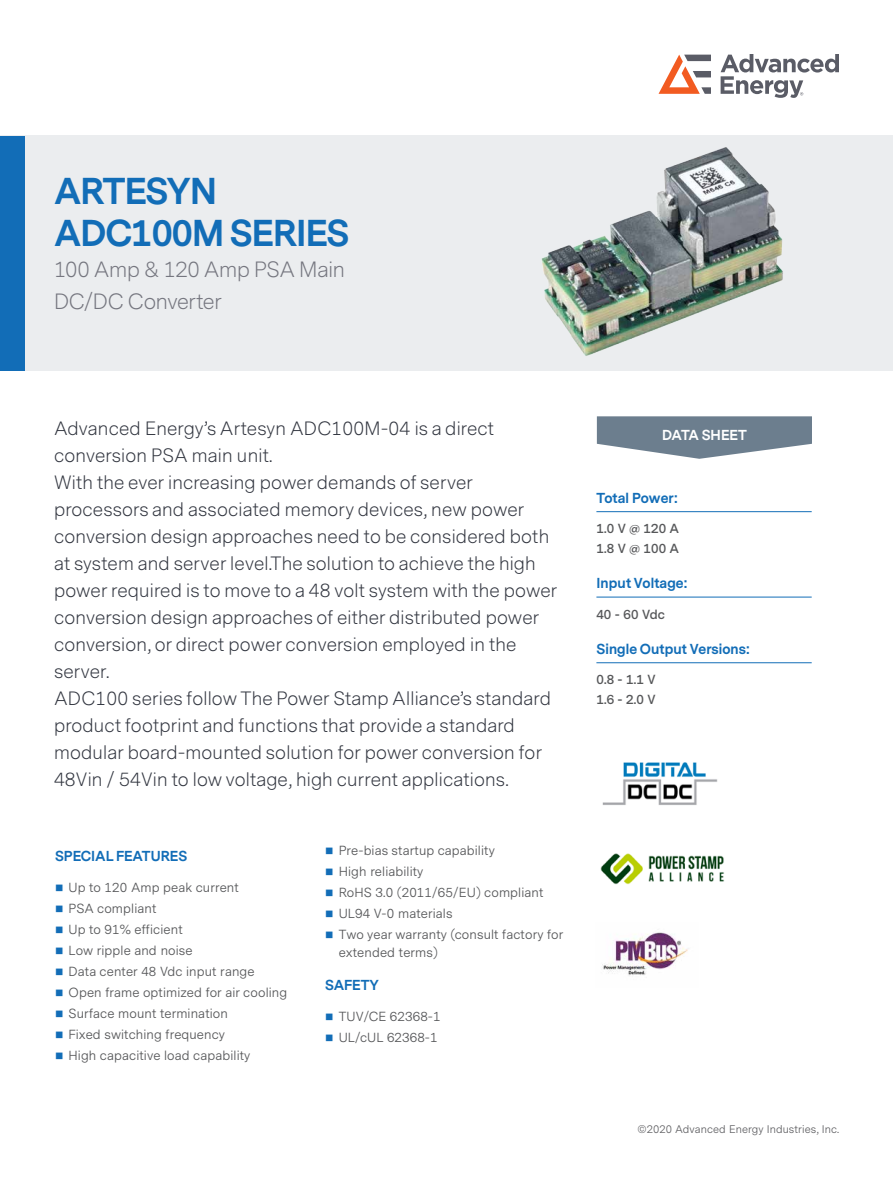
<style>
.page{position:relative;width:893px;height:1188px;background:#fff}
.page>*{position:absolute;margin:0;border:0;box-sizing:border-box;transform-origin:0 0}
.t1{font:700 34.95px/41.8px "Messina Sans";letter-spacing:-.025em;color:#126db7}
.t2{font:300 20.55px/31.5px "Messina Sans";letter-spacing:-.015em;color:#75767f}
.t3{font:300 18px/27px "Messina Sans";letter-spacing:.01em;color:#323640}
.t4{font:700 13.5px "Messina Sans";color:#126db7}
.t5{font:700 13.5px "Messina Sans";color:#fff}
.t6{font:13.2px/18px "Messina Sans";letter-spacing:.01em;color:#57585a}
.t7{font:600 13.2px/19.8px "Messina Sans";letter-spacing:.01em;color:#57585a}
.t8{font:11.1px "Messina Sans";letter-spacing:.01em;color:#636366}
.s1{color:#126db7}
</style>
<div class="page">
<div style="left:0;top:136px;width:893px;height:235px;background:#ebedef"></div>
<div style="left:0;top:136px;width:24px;height:235px;background:#126db7"></div>
<svg style="left:597px;top:416px;width:215px;height:43px"></svg>
<hr style="left:596px;top:511px;width:216px;height:1px;background:#126db7">
<hr style="left:596px;top:597px;width:216px;height:1px;background:#126db7">
<hr style="left:596px;top:663px;width:216px;height:1px;background:#126db7">
<img style="left:602px;top:762px;width:116px;height:43px">
<img style="left:600px;top:853px;width:124px;height:32px">
<img style="left:602px;top:932px;width:86px;height:44px">
<img style="left:459px;top:135px;width:425px;height:221px">
<svg style="left:658px;top:55px;width:53px;height:39px"></svg>
<svg style="left:721px;top:54px;width:118px;height:44px"></svg>
<h1 class="t1" style="left:54px;top:171px;width:297px">ARTESYN<br>ADC100M SERIES</h1>
<p class="t2" style="left:54px;top:254px;width:292px">100 Amp &amp; 120 Amp PSA Main<br>DC/DC Converter</p>
<p class="t3" style="left:54px;top:415px;width:442px">Advanced Energy’s Artesyn ADC100M-04 is a direct</p>
<p class="t5" style="left:662px;top:425px;width:86px">DATA SHEET</p>
<p class="t3" style="left:54px;top:442px;width:505px">conversion PSA main unit.<br>With the ever increasing power demands of server processors and associated memory devices, new power conversion design approaches need to be considered both at system and server level.The solution to achieve the high power required is to move to a 48 volt system with the power conversion design approaches of either distributed power conversion, or direct power conversion employed in the server.<br>ADC100 series follow The Power Stamp Alliance’s standard product footprint and functions that provide a standard modular board-mounted solution for power conversion for 48Vin / 54Vin to low voltage, high current applications.</p>
<p class="t4" style="left:596px;top:488px;width:83px">Total Power:</p>
<p class="t7" style="left:596px;top:520px;width:84px">1.0 V @ 120 A<br>1.8 V @ 100 A</p>
<p class="t4" style="left:596px;top:574px;width:92px">Input Voltage:</p>
<p class="t7" style="left:596px;top:605px;width:70px">40 - 60 Vdc</p>
<p class="t4" style="left:596px;top:639px;width:155px">Single Output Versions:</p>
<p class="t7" style="left:596px;top:671px;width:61px">0.8 - 1.1 V<br>1.6 - 2.0 V</p>
<p class="t4" style="left:55px;top:846px;width:134px">SPECIAL FEATURES</p>
<p class="t6" style="left:55px;top:879px;width:185px"><span class="s1">■</span> Up to 120 Amp peak current</p>
<p class="t6" style="left:55px;top:900px;width:103px"><span class="s1">■</span> PSA compliant</p>
<p class="t6" style="left:55px;top:921px;width:129px"><span class="s1">■</span> Up to 91% efficient</p>
<p class="t6" style="left:55px;top:942px;width:139px"><span class="s1">■</span> Low ripple and noise</p>
<p class="t6" style="left:55px;top:963px;width:201px"><span class="s1">■</span> Data center 48 Vdc input range</p>
<p class="t6" style="left:55px;top:984px;width:234px"><span class="s1">■</span> Open frame optimized for air cooling</p>
<p class="t6" style="left:55px;top:1005px;width:174px"><span class="s1">■</span> Surface mount termination</p>
<p class="t6" style="left:55px;top:1026px;width:172px"><span class="s1">■</span> Fixed switching frequency</p>
<p class="t6" style="left:55px;top:1047px;width:197px"><span class="s1">■</span> High capacitive load capability</p>
<p class="t6" style="left:325px;top:842px;width:171px"><span class="s1">■</span> Pre-bias startup capability</p>
<p class="t6" style="left:325px;top:863px;width:100px"><span class="s1">■</span> High reliability</p>
<p class="t6" style="left:325px;top:884px;width:220px"><span class="s1">■</span> RoHS 3.0 (2011/65/EU) compliant</p>
<p class="t6" style="left:325px;top:905px;width:129px"><span class="s1">■</span> UL94 V-0 materials</p>
<p class="t6" style="left:339px;top:926px;width:226px;text-indent:-14px"><span class="s1">■</span> Two year warranty (consult factory for extended terms)</p>
<p class="t4" style="left:325px;top:975px;width:55px">SAFETY</p>
<p class="t6" style="left:325px;top:1008px;width:117px"><span class="s1">■</span> TUV/CE 62368-1</p>
<p class="t6" style="left:325px;top:1029px;width:114px"><span class="s1">■</span> UL/cUL 62368-1</p>
<p class="t8" style="left:637px;top:1122px;width:203px">©2020 Advanced Energy Industries, Inc.</p>
</div>
